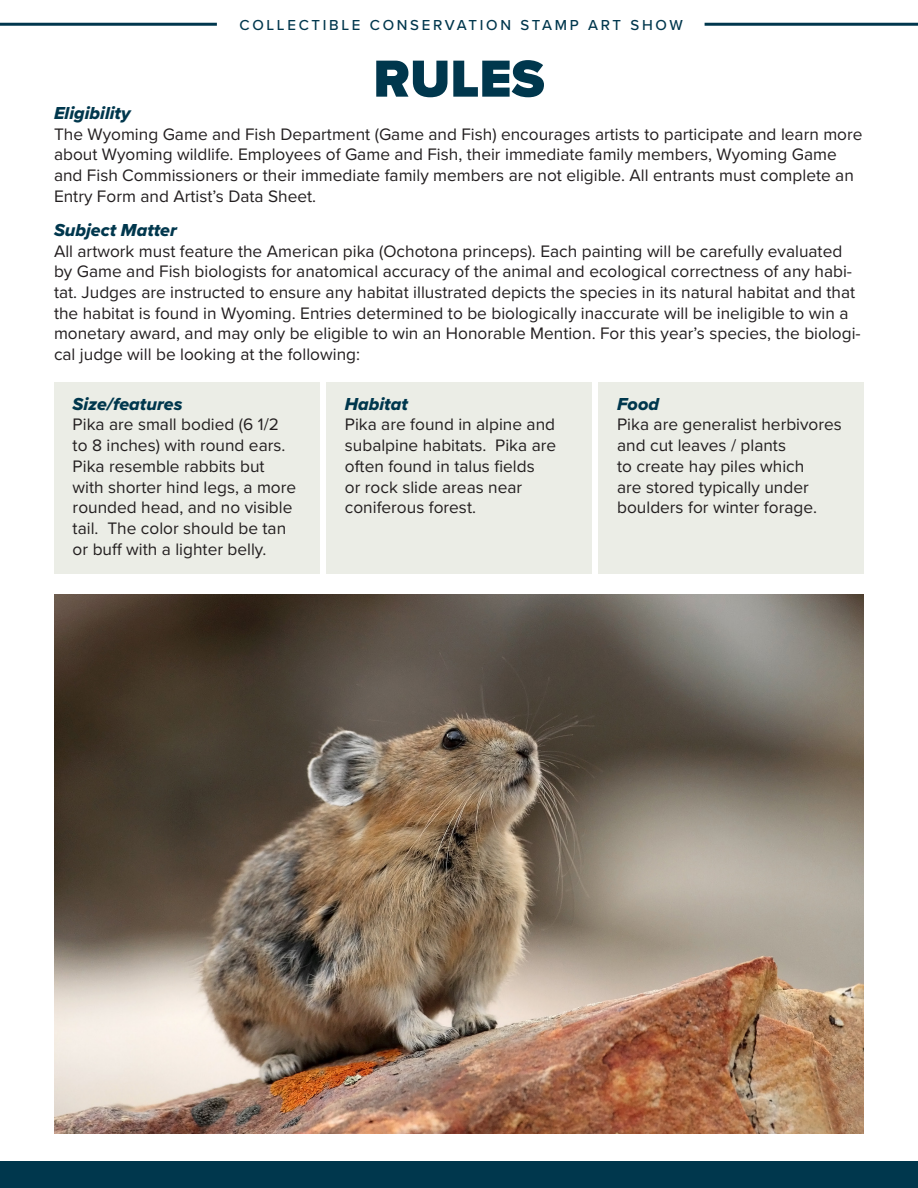
<style>
.page{position:relative;width:918px;height:1188px;background:#fff}
.page>*{position:absolute;margin:0;border:0;box-sizing:border-box;transform-origin:0 0}
.t1{font:900 54px "Proxima Nova";color:#00374d}
.Subheading{font:18px "Proxima Nova Extrabld It";color:#00374d}
.Paragraph_Style{font:17.25px/20.7px "Proxima Nova";color:#231f20}
.t2{font:500 15px "Proxima Nova";letter-spacing:.18em;color:#00374d}
</style>
<div class="page">
<div style="left:0;top:1161px;width:918px;height:27px;background:#00374d"></div>
<hr style="left:705px;top:23px;width:213px;height:3px;background:#00374d">
<hr style="left:0;top:23px;width:217px;height:3px;background:#00374d">
<img style="left:54px;top:594px;width:810px;height:540px">
<div style="left:54px;top:383px;width:266px;height:191px;background:#ebede6"></div>
<div style="left:326px;top:383px;width:266px;height:191px;background:#ebede6"></div>
<div style="left:598px;top:383px;width:266px;height:191px;background:#ebede6"></div>
<p class="t2" style="left:240px;top:14px;width:445px">COLLECTIBLE CONSERVATION STAMP ART SHOW</p>
<p class="t1" style="left:373px;top:38px;width:173px">RULES</p>
<p class="Subheading" style="left:54px;top:100px;width:78px">Eligibility</p>
<p class="Paragraph_Style" style="left:54px;top:123px;width:810px">The Wyoming Game and Fish Department (Game and Fish) encourages artists to participate and learn more about Wyoming wildlife. Employees of Game and Fish, their immediate family members, Wyoming Game and Fish Commissioners or their immediate family members are not eligible. All entrants must complete an Entry Form and Artist’s Data Sheet.</p>
<p class="Subheading" style="left:54px;top:216px;width:124px">Subject Matter</p>
<p class="Paragraph_Style" style="left:54px;top:240px;width:808px">All artwork must feature the American pika (Ochotona princeps). Each painting will be carefully evaluated by Game and Fish biologists for anatomical accuracy of the animal and ecological correctness of any habi&shy;tat. Judges are instructed to ensure any habitat illustrated depicts the species in its natural habitat and that the habitat is found in Wyoming. Entries determined to be biologically inaccurate will be ineligible to win a monetary award, and may only be eligible to win an Honorable Mention. For this year’s species, the biologi&shy;cal judge will be looking at the following:</p>
<p class="Subheading" style="left:73px;top:390px;width:111px">Size/features</p>
<p class="Paragraph_Style" style="left:73px;top:414px;width:225px">Pika are small bodied (6 1/2 to 8 inches) with round ears.<br>Pika resemble rabbits but with shorter hind legs, a more rounded head, and no visible tail. The color should be tan or buff with a lighter belly.</p>
<p class="Subheading" style="left:345px;top:390px;width:65px">Habitat</p>
<p class="Paragraph_Style" style="left:345px;top:414px;width:213px">Pika are found in alpine and subalpine habitats. Pika are often found in talus fields<br>or rock slide areas near coniferous forest.</p>
<p class="Subheading" style="left:617px;top:390px;width:43px">Food</p>
<p class="Paragraph_Style" style="left:617px;top:414px;width:226px">Pika are generalist herbivores and cut leaves / plants<br>to create hay piles which<br>are stored typically under boulders for winter forage.</p>
</div>
